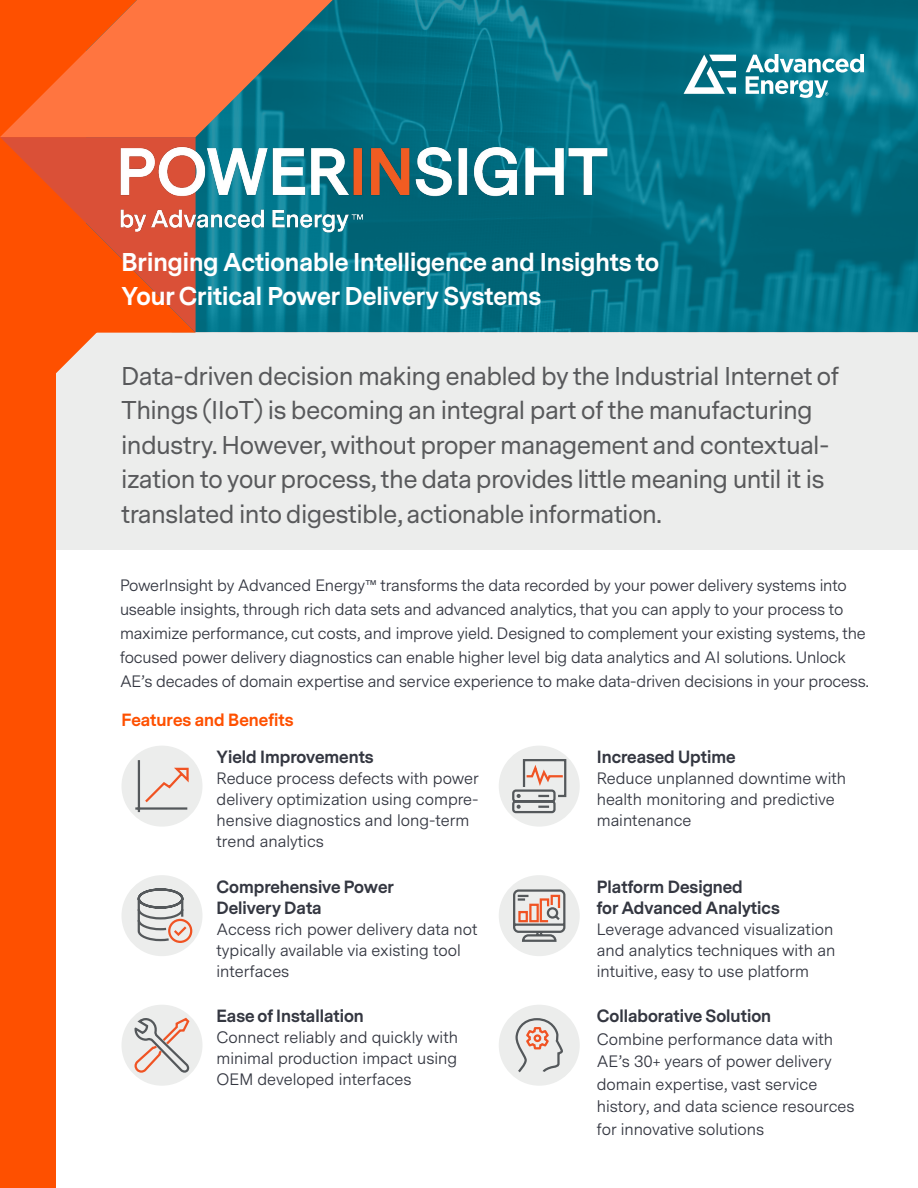
<style>
.page{position:relative;width:918px;height:1188px;background:#fff}
.page>*{position:absolute;margin:0;border:0;box-sizing:border-box;transform-origin:0 0}
.t1{font:24px/34.5px "Messina Sans";color:#58595b}
.t2{font:700 24px/34.5px "Messina Sans";color:#fff}
.t3{font:16.5px/21px "Messina Sans";color:#343741}
.t4{font:700 16.5px/21px "Messina Sans";color:#343741}
.t5{font:700 16.5px "Messina Sans";color:#fe5000}
</style>
<div class="page">
<div style="left:499px;top:875px;width:81px;height:81px;background:#ecedec;border-radius:50%"></div>
<div style="left:122px;top:746px;width:80px;height:81px;background:#ecedec;border-radius:50%"></div>
<div style="left:499px;top:746px;width:81px;height:81px;background:#ecedec;border-radius:50%"></div>
<div style="left:122px;top:875px;width:80px;height:81px;background:#ecedec;border-radius:50%"></div>
<div style="left:122px;top:1005px;width:80px;height:81px;background:#ecedec;border-radius:50%"></div>
<div style="left:0;top:333px;width:918px;height:217px;background:#ecedec"></div>
<div style="left:499px;top:1005px;width:81px;height:81px;background:#ecedec;border-radius:50%"></div>
<img style="left:196px;top:0;width:722px;height:333px">
<svg style="left:196px;top:0;width:137px;height:99px;background:#a27055"></svg>
<svg style="left:0;top:0;width:196px;height:373px;background:#f96a2d"></svg>
<div style="left:0;top:333px;width:56px;height:855px;background:#fe5000"></div>
<svg style="left:684px;top:55px;width:52px;height:39px"></svg>
<svg style="left:746px;top:54px;width:118px;height:44px"></svg>
<svg style="left:512px;top:759px;width:55px;height:55px"></svg>
<svg style="left:513px;top:889px;width:53px;height:53px"></svg>
<img style="left:64px;top:99px;width:599px;height:185px">
<svg style="left:137px;top:888px;width:56px;height:55px"></svg>
<svg style="left:514px;top:1005px;width:49px;height:74px"></svg>
<hr style="left:138px;top:760px;width:2px;height:52px;background:#54585b">
<hr style="left:135px;top:807px;width:52px;height:3px;background:#54585b">
<svg style="left:145px;top:767px;width:44px;height:36px"></svg>
<svg style="left:134px;top:952px;width:56px;height:121px"></svg>
<h1 class="t2" style="left:122px;top:245px;width:539px">Bringing Actionable Intelligence and Insights to<br>Your Critical Power Delivery Systems</h1>
<p class="t1" style="left:122px;top:360px;width:719px">Data-driven decision making enabled by the Industrial Internet of Things (IIoT) is becoming an integral part of the manufacturing industry. However, without proper management and contextual&shy;ization to your process, the data provides little meaning until it is translated into digestible, actionable information.</p>
<p class="t3" style="left:120px;top:574px;width:750px;line-height:24px">PowerInsight by Advanced Energy™ transforms the data recorded by your power delivery systems into useable insights, through rich data sets and advanced analytics, that you can apply to your process to maximize performance, cut costs, and improve yield. Designed to complement your existing systems, the focused power delivery diagnostics can enable higher level big data analytics and AI solutions. Unlock AE’s decades of domain expertise and service experience to make data-driven decisions in your process.</p>
<p class="t5" style="left:122px;top:708px;width:174px">Features and Benefits</p>
<p class="t4" style="left:217px;top:747px;width:159px">Yield Improvements</p>
<p class="t3" style="left:217px;top:769px;width:264px">Reduce process defects with power delivery optimization using compre&shy;hensive diagnostics and long-term trend analytics</p>
<p class="t4" style="left:217px;top:877px;width:179px">Comprehensive Power<br>Delivery Data</p>
<p class="t3" style="left:217px;top:919px;width:263px">Access rich power delivery data not typically available via existing tool interfaces</p>
<p class="t4" style="left:217px;top:1006px;width:149px">Ease of Installation</p>
<p class="t3" style="left:217px;top:1028px;width:243px;text-align:justify">Connect reliably and quickly with minimal production impact using OEM developed interfaces</p>
<p class="t4" style="left:597px;top:747px;width:140px">Increased Uptime</p>
<p class="t3" style="left:597px;top:769px;width:251px">Reduce unplanned downtime with health monitoring and predictive maintenance</p>
<p class="t4" style="left:597px;top:877px;width:184px">Platform Designed<br>for Advanced Analytics</p>
<p class="t3" style="left:597px;top:919px;width:240px">Leverage advanced visualization and analytics techniques with an intuitive, easy to use platform</p>
<p class="t4" style="left:597px;top:1006px;width:176px">Collaborative Solution</p>
<p class="t3" style="left:597px;top:1029px;width:259px;line-height:22.5px">Combine performance data with<br>AE’s 30+ years of power delivery domain expertise, vast service history, and data science resources for innovative solutions</p>
</div>
